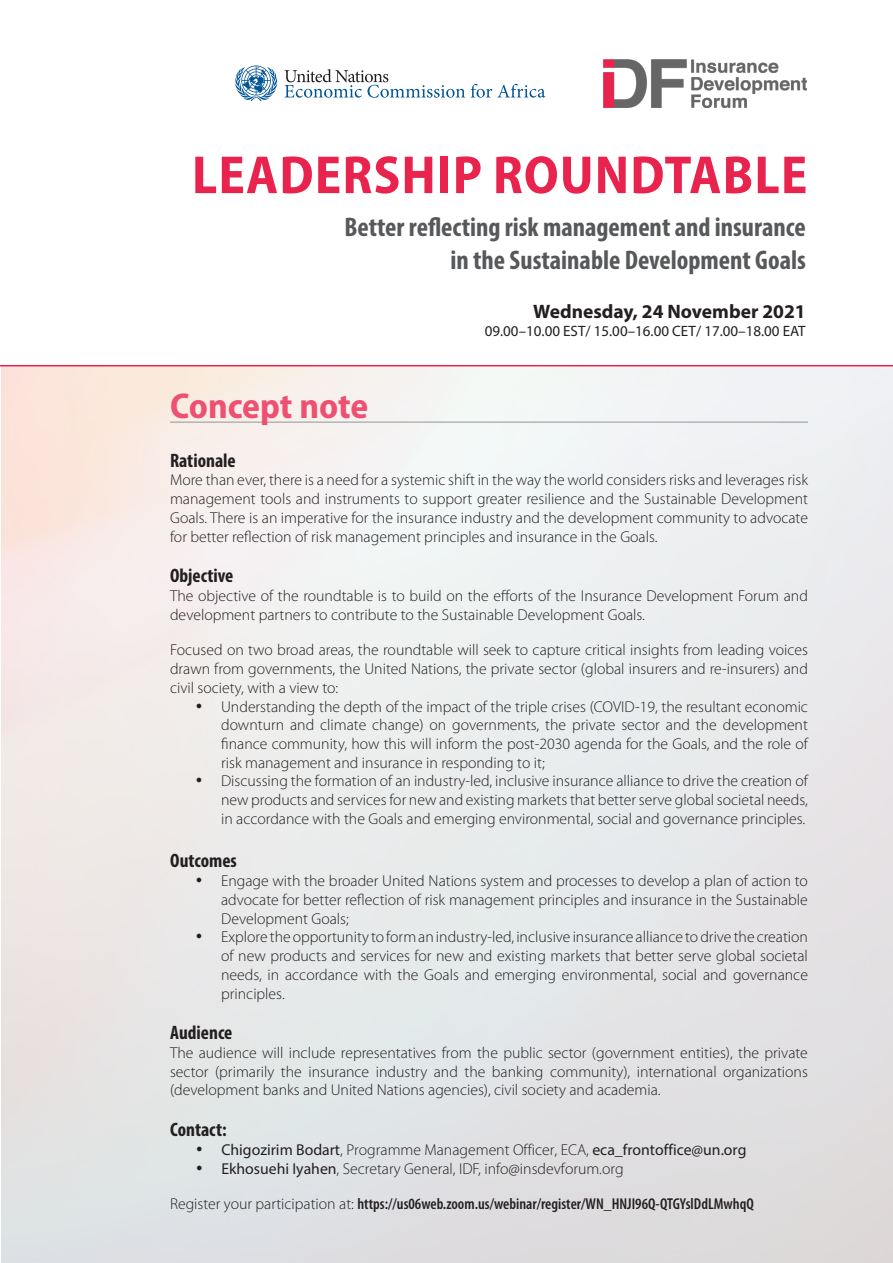
<style>
.page{position:relative;width:893px;height:1263px;background:#fff}
.page>*{position:absolute;margin:0;border:0;box-sizing:border-box;transform-origin:0 0}
.t1{font:700 semi-condensed 54px "Myriad Pro";letter-spacing:.02em;color:#e8244e}
._04_Heading{font:700 semi-condensed 36px "Myriad Pro";color:#ed5071}
.t2{font:700 condensed 27px/33.3px "Myriad Pro";color:#57585a;text-align:right}
._05_Subhead1{font:700 condensed 19.5px "Myriad Pro";color:#231f20}
.t3{font:700 19.5px "Myriad Pro";color:#231f20}
._01_BodyText{font:300 15.75px/18.8px "Myriad Pro";color:#231f20;text-align:justify}
._01_BodyText-2{font:600 condensed 15.75px "Myriad Pro";color:#231f20}
.t4{font:15.75px "Myriad Pro";color:#231f20}
.t5{font:15px "Myriad Pro";color:#231f20}
.s1{font-weight:300}
.s2{font-weight:400}
.s3{font-weight:300;font-stretch:normal}
</style>
<div class="page">
<img style="left:604px;top:60px;width:202px;height:47px">
<svg style="left:285px;top:69px;width:260px;height:29px"></svg>
<svg style="left:235px;top:66px;width:42px;height:35px"></svg>
<hr style="left:170px;top:422px;width:638px;height:1px;background:#939598">
<hr style="left:0;top:365px;width:893px;height:1px;background:#e8244e">
<p class="t1" style="left:192px;top:140px;width:617px">LEADERSHIP ROUNDTABLE</p>
<p class="t2" style="left:344px;top:210px;width:463px">Better reflecting risk management and insurance in the Sustainable Development Goals</p>
<p class="t3" style="left:533px;top:298px;width:274px">Wednesday, 24 November 2021</p>
<p class="t5" style="left:485px;top:321px;width:322px">09.00–10.00 EST/ 15.00–16.00 CET/ 17.00–18.00 EAT</p>
<p class="_04_Heading" style="left:170px;top:382px;width:200px">Concept note</p>
<p class="_05_Subhead1" style="left:170px;top:448px;width:67px">Rationale</p>
<p class="_01_BodyText" style="left:170px;top:471px;width:639px">More than ever, there is a need for a systemic shift in the way the world considers risks and leverages risk management tools and instruments to support greater resilience and the Sustainable Development Goals. There is an imperative for the insurance industry and the development community to advocate for better reflection of risk management principles and insurance in the Goals.</p>
<p class="_05_Subhead1" style="left:170px;top:563px;width:65px">Objective</p>
<p class="_01_BodyText" style="left:170px;top:586px;width:639px">The objective of the roundtable is to build on the efforts of the Insurance Development Forum and development partners to contribute to the Sustainable Development Goals.</p>
<p class="_01_BodyText" style="left:170px;top:640px;width:639px">Focused on two broad areas, the roundtable will seek to capture critical insights from leading voices drawn from governments, the United Nations, the private sector (global insurers and re-insurers) and civil society, with a view to:</p>
<p class="_01_BodyText" style="left:221px;top:697px;width:588px;text-indent:-26px">• Understanding the depth of the impact of the triple crises (COVID-19, the resultant economic downturn and climate change) on governments, the private sector and the development finance community, how this will inform the post-2030 agenda for the Goals, and the role of risk management and insurance in responding to it;</p>
<p class="_01_BodyText" style="left:221px;top:772px;width:588px;text-indent:-26px">• Discussing the formation of an industry-led, inclusive insurance alliance to drive the creation of new products and services for new and existing markets that better serve global societal needs, in accordance with the Goals and emerging environmental, social and governance principles.</p>
<p class="_05_Subhead1" style="left:170px;top:848px;width:68px">Outcomes</p>
<p class="_01_BodyText" style="left:221px;top:871px;width:588px;text-indent:-26px">• Engage with the broader United Nations system and processes to develop a plan of action to advocate for better reflection of risk management principles and insurance in the Sustainable Development Goals;</p>
<p class="_01_BodyText" style="left:221px;top:927px;width:588px;text-indent:-26px">• Explore the opportunity to form an industry-led, inclusive insurance alliance to drive the creation of new products and services for new and existing markets that better serve global societal needs, in accordance with the Goals and emerging environmental, social and governance principles.</p>
<p class="_05_Subhead1" style="left:170px;top:1020px;width:64px">Audience</p>
<p class="_01_BodyText" style="left:170px;top:1043px;width:639px">The audience will include representatives from the public sector (government entities), the private sector (primarily the insurance industry and the banking community), international organizations (development banks and United Nations agencies), civil society and academia.</p>
<p class="_05_Subhead1" style="left:170px;top:1117px;width:58px">Contact:</p>
<p class="t4" style="left:196px;top:1140px;width:552px">• Chigozirim Bodart<span class="s1">, Programme Management Officer, ECA,</span> eca_frontoffice@un.org</p>
<p class="_01_BodyText" style="left:196px;top:1159px;width:429px">• <span class="s2">Ekhosuehi Iyahen</span>, Secretary General, IDF, info@insdevforum.org</p>
<p class="_01_BodyText-2" style="left:170px;top:1194px;width:585px"><span class="s3">Register your participation at:</span> https://us06web.zoom.us/webinar/register/WN_HNJI96Q-QTGYslDdLMwhqQ</p>
</div>
